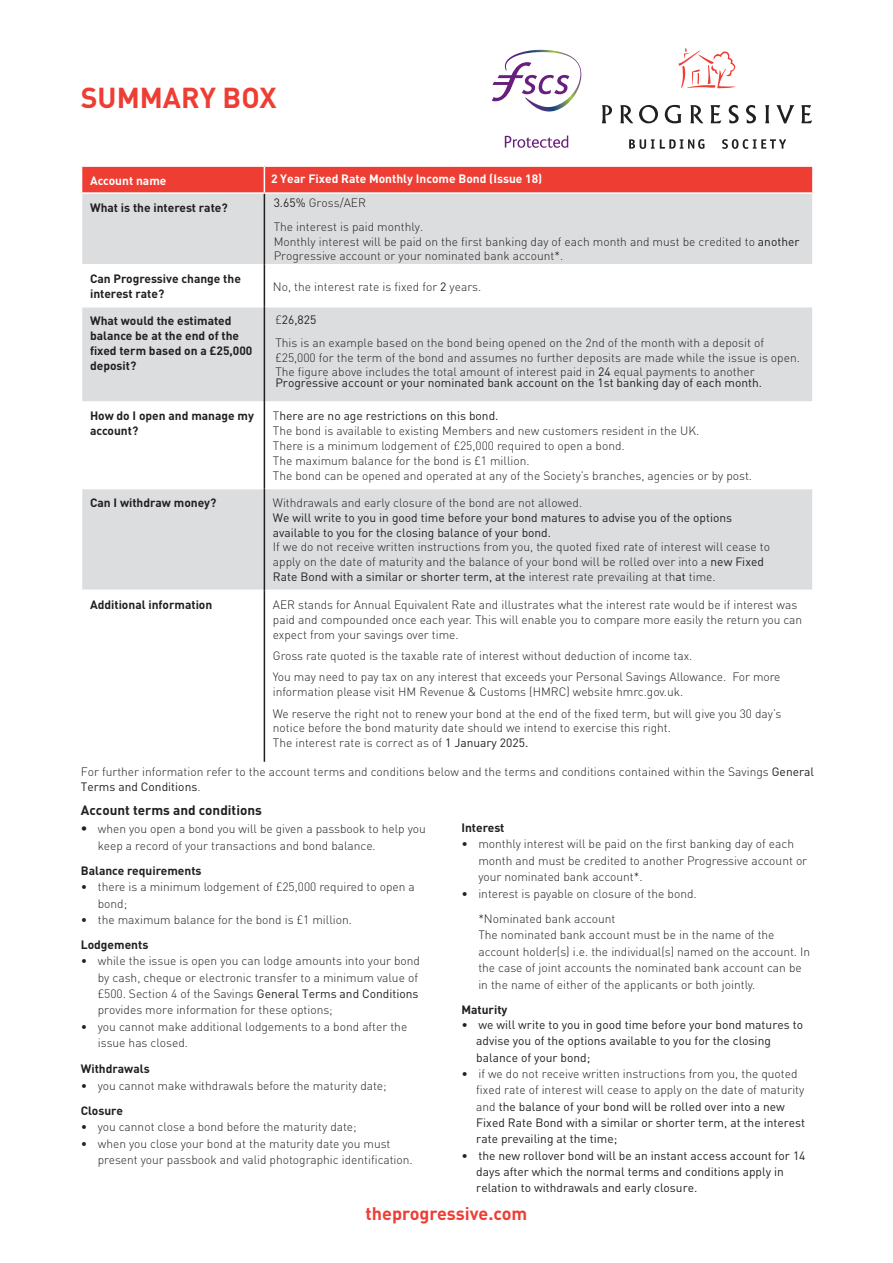
<style>
.page{position:relative;width:893px;height:1263px;background:#fff}
.page>*{position:absolute;margin:0;border:0;box-sizing:border-box;transform-origin:0 0}
.t1{font:700 28.5px "DIN";color:#ee3e34}
.t2{font:700 18px "DIN";color:#ee3e34}
.t3{font:700 13.5px "DIN";color:#231f20}
.t4{font:300 12px/16.5px "DIN";color:#231f20}
.t5{font:12px/16.4px "DIN";color:#231f20}
.t6{font:700 12px/15px "DIN";color:#231f20}
.t7{font:700 12px "DIN";color:#fff}
.s1{font-weight:400}
.s2{font-weight:700;font-size:13.5px}
.s3{font-weight:300}
</style>
<div class="page">
<svg style="left:602px;top:105px;width:10px;height:18px"></svg>
<svg style="left:620px;top:105px;width:13px;height:18px"></svg>
<svg style="left:639px;top:105px;width:19px;height:18px"></svg>
<svg style="left:665px;top:105px;width:16px;height:18px"></svg>
<svg style="left:690px;top:105px;width:13px;height:18px"></svg>
<svg style="left:711px;top:105px;width:10px;height:18px"></svg>
<svg style="left:729px;top:105px;width:10px;height:18px"></svg>
<svg style="left:746px;top:105px;width:10px;height:18px"></svg>
<svg style="left:765px;top:105px;width:4px;height:18px"></svg>
<svg style="left:776px;top:105px;width:18px;height:18px"></svg>
<svg style="left:801px;top:105px;width:11px;height:18px"></svg>
<svg style="left:679px;top:48px;width:56px;height:40px"></svg>
<svg style="left:629px;top:139px;width:75px;height:10px"></svg>
<svg style="left:722px;top:139px;width:64px;height:10px"></svg>
<svg style="left:82px;top:194px;width:730px;height:395px;fill:#dcdddf"></svg>
<hr style="left:81px;top:264px;width:183px;height:1px;background:#fff">
<hr style="left:265px;top:264px;width:549px;height:1px;background:#fff">
<hr style="left:81px;top:306px;width:183px;height:1px;background:#fff">
<hr style="left:265px;top:306px;width:549px;height:1px;background:#fff">
<hr style="left:81px;top:401px;width:183px;height:2px;background:#fff">
<hr style="left:265px;top:401px;width:549px;height:2px;background:#fff">
<hr style="left:81px;top:488px;width:183px;height:1px;background:#fff">
<hr style="left:265px;top:488px;width:549px;height:1px;background:#fff">
<svg style="left:81px;top:166px;width:732px;height:27px;background:#ef4a40"></svg>
<hr style="left:264px;top:194px;width:1px;height:71px;background:#231f20">
<hr style="left:264px;top:265px;width:1px;height:42px;background:#231f20">
<hr style="left:264px;top:307px;width:1px;height:95px;background:#231f20">
<hr style="left:264px;top:402px;width:1px;height:87px;background:#231f20">
<hr style="left:264px;top:489px;width:1px;height:101px;background:#231f20">
<hr style="left:264px;top:590px;width:1px;height:172px;background:#231f20">
<svg style="left:505px;top:136px;width:63px;height:12px"></svg>
<svg style="left:492px;top:50px;width:89px;height:62px"></svg>
<h1 class="t1" style="left:81px;top:79px;width:197px">SUMMARY BOX</h1>
<p class="t7" style="left:90px;top:172px;width:78px">Account name</p>
<p class="t7" style="left:271px;top:172px;width:273px">2 Year Fixed Rate Monthly Income Bond (Issue 18)</p>
<p class="t6" style="left:90px;top:199px;width:139px">What is the interest rate?</p>
<p class="t4" style="left:274px;top:191px;width:151px;line-height:23.9px"><span class="s1">3.65%</span> Gross/AER<br>The interest is paid monthly.</p>
<p class="t4" style="left:274px;top:234px;width:527px;line-height:14.2px">Monthly interest will be paid on the first banking day of each month and must be credited to <span class="s1">another<br></span>Progressive account or your nominated bank account*.</p>
<p class="t6" style="left:90px;top:271px;width:152px">Can Progressive change the interest rate?</p>
<p class="t4" style="left:273px;top:278px;width:210px">No, the interest rate is fixed for <span class="s1">2</span> years.</p>
<p class="t6" style="left:90px;top:313px;width:164px">What would the estimated balance be at the end of the fixed term based on a £25,000 deposit?</p>
<p class="t4" style="left:275px;top:308px;width:490px;line-height:23px">£<span class="s1">26,825<br></span>This is an example based on the bond being opened on the 2nd of the month with a deposit of</p>
<p class="t4" style="left:275px;top:350px;width:526px;line-height:14.5px">£25,000 for the term of the bond and assumes no further deposits are made while the issue is open.<br>The figure above includes the total amount of interest paid in <span class="s1">24</span> equal payments to another</p>
<p class="t5" style="left:275px;top:375px;width:488px">Progressive account or your nominated bank account on the 1st banking day of each month.</p>
<p class="t6" style="left:90px;top:408px;width:165px">How do I open and manage my account?</p>
<p class="t4" style="left:273px;top:408px;width:481px;line-height:15px">T<span class="s1">here are no age restrictions on this bond.<br></span>The bond is available to existing Members and new customers resident in the UK.<br>There is a minimum lodgement of £25,000 required to open a bond.<br>The maximum balance for the bond is £1 million.<br>The bond can be opened and operated at any of the Society’s branches, agencies or by post.</p>
<p class="t6" style="left:90px;top:495px;width:128px">Can I withdraw money?</p>
<p class="t4" style="left:273px;top:494px;width:311px">Withdrawals and early closure of the bond are not allowed.</p>
<p class="t5" style="left:273px;top:510px;width:461px;line-height:14.9px">We will write to you in good time before your bond matures to advise you of the options available to you for the closing balance of your bond.</p>
<p class="t4" style="left:273px;top:540px;width:499px;line-height:14.7px">If we do not receive written instructions from you, the quoted fixed rate of interest will cease to apply on the date of maturity and the balance of your bond will be rolled over into a <span class="s1">new Fixed<br>Rate Bond with a similar or shorter term, at the</span> interest rate prevailing at th<span class="s1">at</span> time.</p>
<p class="t6" style="left:90px;top:596px;width:124px">Additional information</p>
<p class="t4" style="left:273px;top:597px;width:531px;line-height:15px">AER stands for Annual Equivalent Rate and illustrates what the interest rate would be if interest was paid and compounded once each year. This will enable you to compare more easily the return you can expect from your savings over time.</p>
<p class="t4" style="left:273px;top:645px;width:509px;line-height:21.5px">Gross rate quoted is the taxable rate of interest without deduction of income tax.<br>You may need to pay tax on any interest that exceeds your Personal Savings Allowance. For more</p>
<p class="t4" style="left:273px;top:681px;width:510px;line-height:21.5px">information please visit HM Revenue &amp; Customs (HMRC) website hmrc.gov.uk.<br>We reserve the right not to renew your bond at the end of the fixed term, but will give you 30 day’s</p>
<p class="t4" style="left:273px;top:720px;width:400px;line-height:14.5px">notice before the bond maturity date should we intend to exercise this right.<br>The interest rate is correct as of <span class="s1">1 January 2025.</span></p>
<p class="t4" style="left:81px;top:764px;width:735px;line-height:15px">For further information refer to the account terms and conditions below and the terms and conditions contained within the Savings <span class="s1">General<br>Terms and Conditions</span>.</p>
<p class="t3" style="left:81px;top:801px;width:183px">Account terms and conditions</p>
<p class="t4" style="left:98px;top:820px;width:329px;text-indent:-17px"><span class="s2">•</span> when you open a bond you will be given a passbook to help you keep a record of your transactions and bond balance.</p>
<p class="t6" style="left:81px;top:862px;width:122px">Balance requirements</p>
<p class="t4" style="left:98px;top:878px;width:319px;text-indent:-17px">• there is a minimum lodgement of £25,000 required to open a bond;</p>
<p class="t4" style="left:81px;top:911px;width:273px">• the maximum balance for the bond is £1 million.</p>
<p class="t6" style="left:81px;top:937px;width:69px">Lodgements</p>
<p class="t4" style="left:98px;top:953px;width:324px;text-indent:-17px">• while the issue is open you can lodge amounts into your bond by cash, cheque or electronic transfer to a minimum value of £500. Section 4 of the Savings <span class="s1">General Terms and Conditions </span>provides more information for these options;</p>
<p class="t4" style="left:98px;top:1018px;width:311px;text-indent:-17px">• you cannot make additional lodgements to a bond after the issue has closed.</p>
<p class="t6" style="left:81px;top:1061px;width:70px">Withdrawals</p>
<p class="t4" style="left:81px;top:1077px;width:307px">• you cannot make withdrawals before the maturity date;</p>
<p class="t6" style="left:81px;top:1102px;width:44px">Closure</p>
<p class="t4" style="left:81px;top:1118px;width:277px">• you cannot close a bond before the maturity date;</p>
<p class="t4" style="left:98px;top:1135px;width:316px;text-indent:-17px">• when you close your bond at the maturity date you must present your passbook and valid photographic identification.</p>
<p class="t6" style="left:461px;top:819px;width:45px">Interest</p>
<p class="t4" style="left:478px;top:835px;width:330px;text-indent:-17px">• monthly interest will be paid on the first banking day of each month and must be credited to another Progressive account or your nominated bank account*.</p>
<p class="t4" style="left:478px;top:880px;width:220px;line-height:25px;text-indent:-17px">• interest is payable on closure of the bond. *Nominated bank account</p>
<p class="t4" style="left:478px;top:926px;width:333px">The nominated bank account must be in the name of the account holder(s) i.e. the individual(s) named on the account. In the case of joint accounts the nominated bank account can be in the name of either of the applicants or both jointly.</p>
<p class="t6" style="left:461px;top:1001px;width:48px">Maturity</p>
<p class="t5" style="left:476px;top:1016px;width:328px;text-indent:-15px"><span class="s3">•</span> we will write to you in good time before your bond matures to advise you of the options available to you for the closing balance of your bond;</p>
<p class="t5" style="left:476px;top:1065px;width:330px;text-indent:-15px"><span class="s3">• if we do not receive written instructions from you, the quoted fixed rate of interest will cease to apply on the date of maturity and</span> the balance of your bond will be rolled over into a new Fixed Rate Bond with a similar or shorter term, at the interest rate prevailing at the time;</p>
<p class="t5" style="left:476px;top:1147px;width:331px;text-indent:-15px"><span class="s3">•</span> the new rollover bond will be an instant access account for 14 days after which the normal terms and conditions apply in relation to withdrawals and early closure.</p>
<h2 class="t2" style="left:366px;top:1202px;width:163px">theprogressive.com</h2>
</div>
